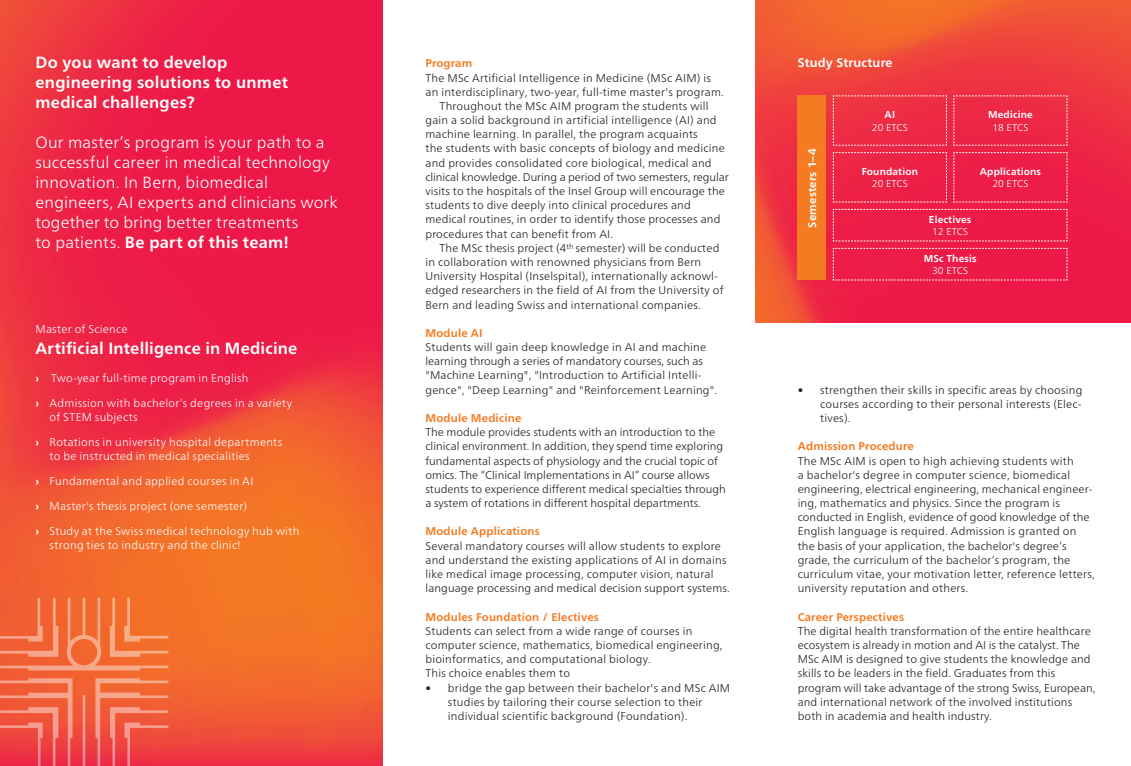
<style>
.page{position:relative;width:1131px;height:766px;background:#fff}
.page>*{position:absolute;margin:0;border:0;box-sizing:border-box;transform-origin:0 0}
.t1{font:300 16.25px/20px "Frutiger Neue LT Pro";letter-spacing:.01em;color:#fff}
.Grundtext_8_11_5{font:700 16.25px/20px "Frutiger Neue LT Pro";letter-spacing:.015em;color:#fff}
.Untertitel_Rot{font:700 12.5px "Frutiger Neue LT Pro";letter-spacing:.015em;color:#fff}
.Grundtext_9pt{font:300 11.25px/14.1px "Frutiger Neue LT Pro";letter-spacing:.02em;color:#231f20}
.Grundtext_8_11_5-2{font:300 11.25px/14.1px "Frutiger Neue LT Pro";letter-spacing:.02em;color:#fff}
.Grundtext_9pt-2{font:300 11.25px/14.1px "Frutiger Neue LT Pro";color:#231f20}
.Untertitel{font:700 11.25px "Frutiger Neue LT Pro";letter-spacing:.015em;color:#f47b21}
.Untertitel_Rot-2{font:700 11.25px "Frutiger Neue LT Pro";letter-spacing:.015em;color:#fff}
.Untertitel_Rot-3{font:700 10px "Frutiger Neue LT Pro";letter-spacing:.015em;color:#fff}
.Untertitel_Rot-4{font:300 10px "Frutiger Neue LT Pro";letter-spacing:.015em;color:#fff}
.s1{font-weight:700}
</style>
<div class="page">
<svg style="left:755px;top:0;width:375px;height:322px;background:#ee3a3e"></svg>
<svg style="left:0;top:0;width:383px;height:765px;background:#ef3b3c"></svg>
<div style="left:797px;top:96px;width:29px;height:184px;background:#f47b21"></div>
<svg style="left:832px;top:95px;width:115px;height:51px;background:#ed3349"></svg>
<svg style="left:953px;top:95px;width:114px;height:51px;background:#ed2e4a"></svg>
<svg style="left:832px;top:152px;width:115px;height:50px;background:#ed274a"></svg>
<svg style="left:953px;top:152px;width:114px;height:50px;background:#ed234b"></svg>
<div style="left:832px;top:209px;width:235px;height:32px;background:#ed1d47"></div>
<div style="left:832px;top:248px;width:235px;height:32px;background:#ed1a47"></div>
<svg style="left:95px;top:678px;width:73px;height:87px;background:#f0634f"></svg>
<svg style="left:0;top:597px;width:168px;height:73px;background:#f27543"></svg>
<svg style="left:0;top:678px;width:72px;height:87px;background:#f05e50"></svg>
<svg style="left:83px;top:694px;width:2px;height:71px"></svg>
<p class="Grundtext_8_11_5" style="left:35px;top:52px;width:254px">Do you want to develop engineering solutions to unmet medical challenges?</p>
<p class="t1" style="left:35px;top:132px;width:304px">Our master’s program is your path to a successful career in medical technology innovation. In Bern, biomedical engineers, AI experts and clinicians work together to bring better treatments<br>to patients. <span class="s1">Be part of this team!</span></p>
<p class="Grundtext_8_11_5-2" style="left:35px;top:321px;width:93px">Master of Science</p>
<p class="Grundtext_8_11_5" style="left:35px;top:338px;width:263px">Artificial Intelligence in Medicine</p>
<p class="Grundtext_8_11_5-2" style="left:35px;top:371px;width:214px"><span class="s1">›</span> Two-year full-time program in English</p>
<p class="Grundtext_8_11_5-2" style="left:50px;top:396px;width:244px;text-indent:-14px"><span class="s1">›</span> Admission with bachelor’s degrees in a variety of STEM subjects</p>
<p class="Grundtext_8_11_5-2" style="left:50px;top:435px;width:234px;text-indent:-14px"><span class="s1">›</span> Rotations in university hospital departments to be instructed in medical specialities</p>
<p class="Grundtext_8_11_5-2" style="left:35px;top:474px;width:219px"><span class="s1">›</span> Fundamental and applied courses in AI</p>
<p class="Grundtext_8_11_5-2" style="left:35px;top:499px;width:213px"><span class="s1">›</span> Master's thesis project (one semester)</p>
<p class="Grundtext_8_11_5-2" style="left:50px;top:523px;width:251px;text-indent:-14px"><span class="s1">›</span> Study at the Swiss medical technology hub with strong ties to industry and the clinic!</p>
<p class="Untertitel" style="left:425px;top:57px;width:48px">Program</p>
<p class="Grundtext_9pt" style="left:425px;top:70px;width:300px">The MSc Artificial Intelligence in Medicine (MSc AIM) is an interdisciplinary, two-year, full-time master's program.</p>
<p class="Grundtext_9pt" style="left:425px;top:99px;width:305px;text-indent:14px">Throughout the MSc AIM program the students will gain a solid background in artificial intelligence (AI) and machine learning. In parallel, the program acquaints<br>the students with basic concepts of biology and medicine and provides consolidated core biological, medical and clinical knowledge. During a period of two semesters, regular visits to the hospitals of the Insel Group will encourage the students to dive deeply into clinical procedures and medical routines, in order to identify those processes and procedures that can benefit from AI.</p>
<p class="Grundtext_9pt" style="left:425px;top:240px;width:299px;text-indent:14px">The MSc thesis project (4<sup>th</sup> semester) will be conducted in collaboration with renowned physicians from Bern University Hospital (Inselspital), internationally acknowl&shy;edged researchers in the field of AI from the University of Bern and leading Swiss and international companies.</p>
<p class="Untertitel" style="left:425px;top:326px;width:59px">Module AI</p>
<p class="Grundtext_9pt" style="left:425px;top:340px;width:293px">Students will gain deep knowledge in AI and machine learning through a series of mandatory courses, such as "Machine Learning", "Introduction to Artificial Intelli&shy;gence", "Deep Learning" and "Reinforcement Learning".</p>
<p class="Untertitel" style="left:425px;top:411px;width:97px">Module Medicine</p>
<p class="Grundtext_9pt-2" style="left:425px;top:425px;width:302px">The module provides students with an introduction to the clinical environment. In addition, they spend time exploring fundamental aspects of physiology and the crucial topic of omics. The “Clinical Implementations in AI” course allows students to experience different medical specialties through a system of rotations in different hospital departments.</p>
<p class="Untertitel" style="left:425px;top:524px;width:116px">Module Applications</p>
<p class="Grundtext_9pt" style="left:425px;top:538px;width:306px">Several mandatory courses will allow students to explore and understand the existing applications of AI in domains like medical image processing, computer vision, natural language processing and medical decision support systems.</p>
<p class="Untertitel" style="left:425px;top:609px;width:175px">Modules Foundation / Electives</p>
<p class="Grundtext_9pt" style="left:425px;top:623px;width:298px">Students can select from a wide range of courses in computer science, mathematics, biomedical engineering, bioinformatics, and computational biology.</p>
<p class="Grundtext_9pt" style="left:425px;top:666px;width:146px">This choice enables them to</p>
<p class="Grundtext_9pt" style="left:448px;top:680px;width:284px;text-indent:-22px">• bridge the gap between their bachelor's and MSc AIM studies by tailoring their course selection to their individual scientific background (Foundation).</p>
<p class="Untertitel_Rot" style="left:797px;top:56px;width:96px">Study Structure</p>
<p class="Untertitel_Rot-3" style="left:884px;top:109px;width:12px">AI</p>
<p class="Untertitel_Rot-4" style="left:871px;top:121px;width:38px">20 ETCS</p>
<p class="Untertitel_Rot-3" style="left:987px;top:109px;width:46px">Medicine</p>
<p class="Untertitel_Rot-4" style="left:992px;top:121px;width:38px">18 ETCS</p>
<p class="Untertitel_Rot-2" style="left:805px;top:227px;width:81px;rotate:-90deg">Semesters 1–4</p>
<p class="Untertitel_Rot-3" style="left:861px;top:165px;width:58px">Foundation</p>
<p class="Untertitel_Rot-4" style="left:871px;top:178px;width:38px">20 ETCS</p>
<p class="Untertitel_Rot-3" style="left:979px;top:165px;width:63px">Applications</p>
<p class="Untertitel_Rot-4" style="left:992px;top:178px;width:38px">20 ETCS</p>
<p class="Untertitel_Rot-3" style="left:928px;top:213px;width:44px">Electives</p>
<p class="Untertitel_Rot-4" style="left:932px;top:226px;width:38px">12 ETCS</p>
<p class="Untertitel_Rot-3" style="left:923px;top:252px;width:54px">MSc Thesis</p>
<p class="Untertitel_Rot-4" style="left:932px;top:265px;width:38px">30 ETCS</p>
<p class="Grundtext_9pt" style="left:820px;top:382px;width:264px;text-align:justify;text-indent:-22px">• strengthen their skills in specific areas by choosing courses according to their personal interests (Elec&shy;tives).</p>
<p class="Untertitel" style="left:797px;top:439px;width:118px">Admission Procedure</p>
<p class="Grundtext_9pt" style="left:797px;top:453px;width:298px">The MSc AIM is open to high achieving students with<br>a bachelor's degree in computer science, biomedical engineering, electrical engineering, mechanical engineer&shy;ing, mathematics and physics. Since the program is conducted in English, evidence of good knowledge of the English language is required. Admission is granted on the basis of your application, the bachelor's degree’s grade, the curriculum of the bachelor’s program, the curriculum vitae, your motivation letter, reference letters, university reputation and others.</p>
<p class="Untertitel" style="left:797px;top:609px;width:108px">Career Perspectives</p>
<p class="Grundtext_9pt" style="left:797px;top:623px;width:299px">The digital health transformation of the entire healthcare ecosystem is already in motion and AI is the catalyst. The MSc AIM is designed to give students the knowledge and skills to be leaders in the field. Graduates from this program will take advantage of the strong Swiss, European, and international network of the involved institutions both in academia and health industry.</p>
</div>
